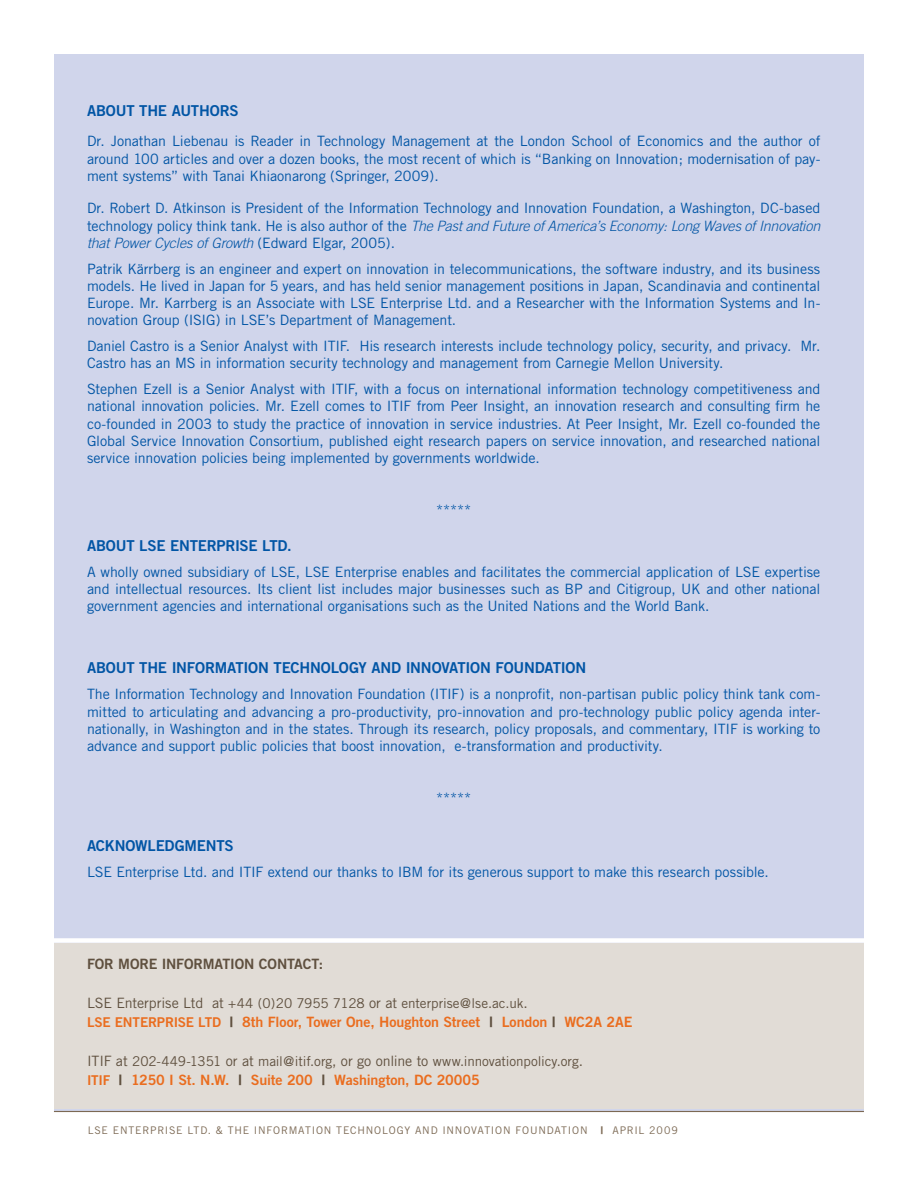
<style>
.page{position:relative;width:918px;height:1188px;background:#fff}
.page>*{position:absolute;margin:0;border:0;box-sizing:border-box;transform-origin:0 0}
.Box_text_blue_heade{font:15px "Trade Gothic Bold Two";letter-spacing:-.015em;color:#0155a5}
.Headline_1{font:15px "Trade Gothic Bold Two";color:#0155a5}
.Box_text{font:14.25px/17.1px "Trade Gothic";letter-spacing:-.01em;color:#0155a5;text-align:justify}
.Box_text_blue_heade-2{font:14.25px/17.1px "Trade Gothic";color:#0155a5;text-align:justify}
.Box_text-2{font:14.25px "Trade Gothic Bold Two";letter-spacing:-.005em;color:#ea6d1f}
.Box_text-3{font:14.25px "Trade Gothic Bold Two";color:#5f503f}
.Box_text-4{font:14.25px "Trade Gothic";color:#5f503f}
.Box_text-5{font:13.5px "Trade Gothic";letter-spacing:-.01em;color:#5f503f}
.Box_text-6{font:13.5px "Trade Gothic Bold Two";color:#ea6d1f}
.Main_Text{font:10.5px "Trade Gothic";letter-spacing:.075em;color:#7c6954}
.s1{font-weight:300;font-style:italic}
.s2{font-size:14.25px}
.s3{font-size:13.5px}
.s4{color:#5f503f}
.s5{font-family:"Trade Gothic Bold Two"}
</style>
<div class="page">
<div style="left:54px;top:54px;width:810px;height:1058px;background:#d0d5eb"></div>
<hr style="left:54px;top:1111px;width:810px;height:1px;background:#7c6954">
<div style="left:54px;top:944px;width:810px;height:165px;background:#e1dcd6"></div>
<div style="left:43px;top:938px;width:831px;height:5px;background:#fff"></div>
<p class="Box_text_blue_heade" style="left:87px;top:101px;width:153px">ABOUT THE AUTHORS</p>
<p class="Box_text_blue_heade-2" style="left:87px;top:133px;width:735px">Dr. Jonathan Liebenau is Reader in Technology Management at the London School of Economics and the author of around 100 articles and over a dozen books, the most recent of which is “Banking on I nnovation; modernisation of pay&shy;ment systems” with Tanai Khiaonarong (Springer, 2009).</p>
<p class="Box_text" style="left:87px;top:200px;width:735px">Dr. Robert D. Atkinson is President of the I nformation Technology and I nnovation Foundation, a Washington, DC-based technology policy think tank. H e is also author of the <span class="s1">The Past and Future of America’s Economy: Long Waves of Innovation that Power Cycles of Growth</span> (Edward Elgar, 2005).</p>
<p class="Box_text" style="left:87px;top:260px;width:735px">Patrik Kärrberg is an engineer and expert on innovation in telecommunications, the software industry, and its business models. He lived in Japan for 5 years, and has held senior management positions in Japan, Scandinavia and continental Europe. M r. Karrberg is an Associate with LSE</p>
<p class="Box_text" style="left:380px;top:294px;width:442px">Enterprise Ltd. and a Researcher with the I nformation Systems and I n-</p>
<p class="Box_text" style="left:87px;top:311px;width:109px">novation Group (ISIG</p>
<p class="Box_text" style="left:216px;top:311px;width:242px">) in LSE’s Department of Management.</p>
<p class="Box_text" style="left:87px;top:337px;width:735px">Daniel Castro is a Senior Analyst with ITIF. H is research interests include technology policy, security, and privacy. M r.<br>Castro has an MS in information security technology and management from Carnegie M ellon U niversity.</p>
<p class="Box_text" style="left:87px;top:381px;width:735px">Stephen Ezell is a Senior Analyst with ITIF, with a focus on international information technology competitiveness and national innovation policies. M r. Ezell comes to ITIF</p>
<p class="Box_text" style="left:87px;top:398px;width:735px;text-indent:330px">from Peer I nsight, an innovation research and consulting firm he co-founded in 2003 to study the practice of innovation in service industries. At Peer I nsight, M r. Ezell co-founded the Global Service I nnovation Consortium, published eight research papers on service innovation, and researched national service innovation policies being implemented by governments worldwide.</p>
<p class="Box_text" style="left:436px;top:501px;width:36px">*****</p>
<p class="Box_text_blue_heade" style="left:87px;top:536px;width:62px">ABOUT LSE</p>
<p class="Box_text_blue_heade" style="left:170px;top:536px;width:123px">ENTERPRISE LTD.</p>
<p class="Box_text" style="left:87px;top:563px;width:227px">A wholly owned subsidiary of LSE, LSE</p>
<p class="Box_text" style="left:335px;top:563px;width:409px">Enterprise enables and facilitates the commercial application of LSE</p>
<p class="Box_text" style="left:87px;top:563px;width:735px;text-indent:678px">expertise and intellectual resources. Its client list includes major businesses such as BP and Citigroup, U K and other national government agencies and international organisations such as the U nited Nations and the World Bank.</p>
<p class="Box_text_blue_heade" style="left:87px;top:659px;width:501px">ABOUT THE I NFORMATION TECHNOLOGY AND I NNOVATION FOUNDATION</p>
<p class="Box_text" style="left:87px;top:686px;width:355px">The I nformation Technology and I nnovation Foundation (ITIF</p>
<p class="Box_text" style="left:87px;top:686px;width:735px;text-indent:373px">) is a nonprofit, non-partisan public policy think tank com&shy;mitted to articulating and advancing a pro-productivity, pro-innovation and pro-technology public policy agenda inter&shy;nationally, in Washington and in the states. Through its research, policy proposals, and commentary, ITIF</p>
<p class="Box_text" style="left:743px;top:720px;width:79px">is working to</p>
<p class="Box_text" style="left:87px;top:737px;width:577px">advance and support public policies that boost innovation, e-transformation and productivity.</p>
<p class="Box_text" style="left:436px;top:789px;width:36px">*****</p>
<p class="Headline_1" style="left:87px;top:836px;width:11px">ACKNOWLEDGMENTS</p>
<p class="Box_text" style="left:87px;top:863px;width:9px">LSE</p>
<p class="Box_text" style="left:116px;top:863px;width:130px">Enterprise Ltd. and ITIF</p>
<p class="Box_text" style="left:268px;top:863px;width:503px">extend our thanks to I BM for its generous support to make this research possible.</p>
<p class="Box_text-3" style="left:87px;top:955px;width:10px">FOR</p>
<p class="Box_text-3" style="left:118px;top:955px;width:11px">MORE</p>
<p class="Box_text-3" style="left:162px;top:955px;width:10px">INFORMATION</p>
<p class="Box_text-3" style="left:259px;top:955px;width:10px">CONTACT</p>
<p class="Box_text-3" style="left:319px;top:955px;width:6px">:</p>
<p class="Box_text-4" style="left:87px;top:994px;width:9px">LSE</p>
<p class="Box_text-5" style="left:116px;top:995px;width:413px"><span class="s2">Enterprise Ltd at</span> +44 (0)20 7955 7128 <span class="s2">or at</span> enterprise@lse.ac.uk<span class="s2">.</span></p>
<p class="Box_text-6" style="left:87px;top:1014px;width:9px">LSE</p>
<p class="Box_text-2" style="left:115px;top:1013px;width:510px"><span class="s3">ENTERPRISE LTD</span> <span class="s4">|</span> 8TH FLOOR, TOWER ONE, HOUGHTON STREET <span class="s4">|</span> LONDON <span class="s4">|</span> WC2A 2AE</p>
<p class="Box_text-4" style="left:87px;top:1052px;width:7px">ITIF</p>
<p class="Box_text-5" style="left:116px;top:1053px;width:469px"><span class="s2">at</span> 202-449-1351 <span class="s2">or at</span> mail@itif.org<span class="s2">, or go online to</span> www.innovationpolicy.org<span class="s2">.</span></p>
<p class="Box_text-6" style="left:87px;top:1072px;width:7px">ITIF</p>
<p class="Box_text-2" style="left:119px;top:1071px;width:363px"><span class="s4">|</span> 1250 I ST. N.W. <span class="s4">|</span> SUITE 200 <span class="s4">|</span> WASHINGTON, DC 20005</p>
<p class="Main_Text" style="left:88px;top:1124px;width:592px">lse enterprise ltd. &amp; the information technology and innovation foundation <span class="s5">|</span> april 2009</p>
</div>
